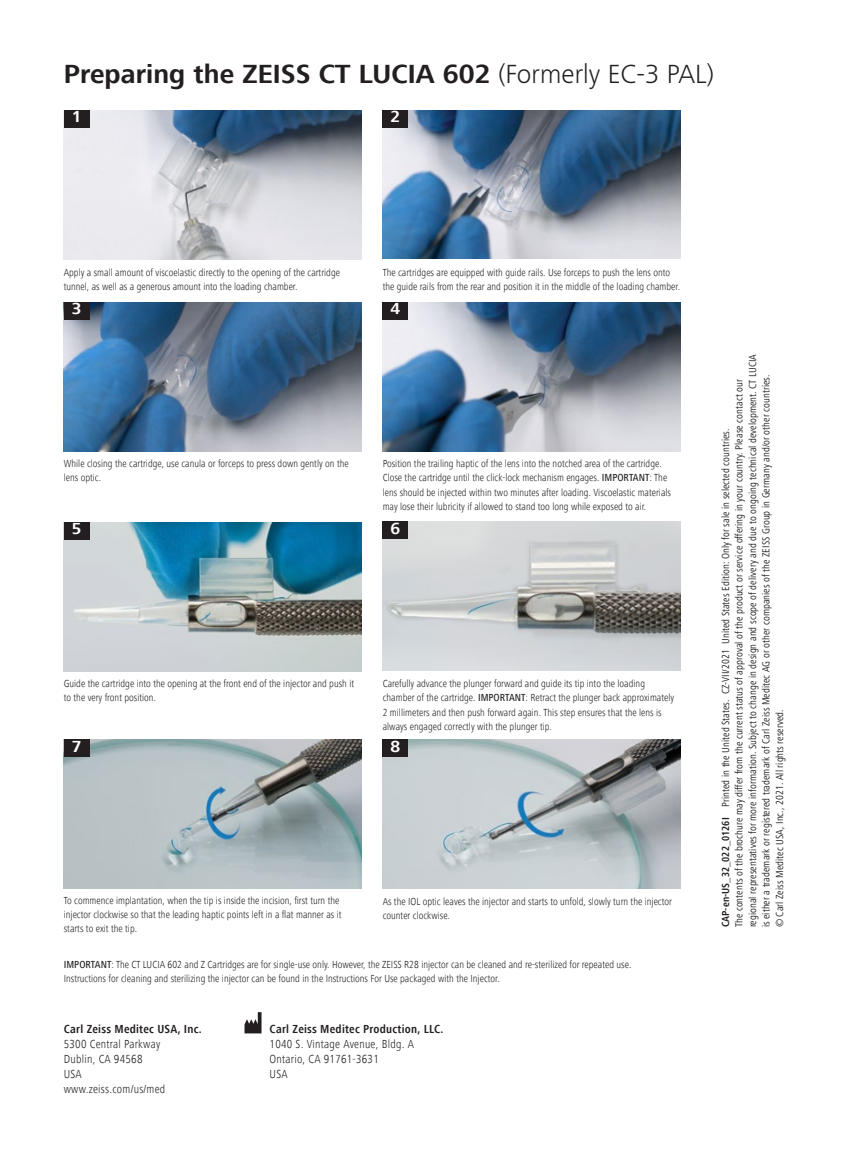
<style>
.page{position:relative;width:859px;height:1166px;background:#fff}
.page>*{position:absolute;margin:0;border:0;box-sizing:border-box;transform-origin:0 0}
.t1{font:700 27px "ZEISS Frutiger Next W1 G";letter-spacing:.005em;color:#231f20}
.t2{font:700 16.5px "ZEISS Frutiger Next W1 G";color:#fff}
.t3{font:300 condensed 12px/15px "ZEISS Frutiger Next W1 G";letter-spacing:.02em;color:#231f20}
.t4{font:700 condensed 12px "ZEISS Frutiger Next W1 G";letter-spacing:.02em;color:#231f20}
.t5{font:300 condensed 10.5px/14.2px "ZEISS Frutiger Next W1 G";color:#231f20}
.t6{font:condensed 10.5px/13.5px "ZEISS Frutiger Next W1 G";letter-spacing:.005em;color:#231f20}
.s1{font-weight:300}
.s2{font-weight:500}
.s3{font-weight:700}
</style>
<div class="page">
<img style="left:64px;top:522px;width:297px;height:149px">
<img style="left:383px;top:739px;width:297px;height:149px">
<img style="left:383px;top:302px;width:297px;height:149px">
<img style="left:383px;top:110px;width:297px;height:148px">
<div style="left:383px;top:110px;width:25px;height:17px;background:#231f20"></div>
<div style="left:383px;top:302px;width:25px;height:17px;background:#231f20"></div>
<img style="left:383px;top:522px;width:297px;height:148px">
<img style="left:64px;top:739px;width:297px;height:149px">
<div style="left:383px;top:522px;width:25px;height:17px;background:#231f20"></div>
<div style="left:64px;top:739px;width:25px;height:17px;background:#231f20"></div>
<img style="left:64px;top:110px;width:297px;height:149px">
<div style="left:64px;top:110px;width:25px;height:17px;background:#231f20"></div>
<img style="left:64px;top:302px;width:297px;height:149px">
<div style="left:64px;top:302px;width:25px;height:17px;background:#231f20"></div>
<div style="left:64px;top:522px;width:25px;height:17px;background:#231f20"></div>
<div style="left:383px;top:739px;width:25px;height:17px;background:#231f20"></div>
<svg style="left:244px;top:1012px;width:17px;height:21px"></svg>
<h1 class="t1" style="left:64px;top:59px;width:652px">Preparing the ZEISS CT LUCIA 602 <span class="s1">(Formerly EC-3 PAL)</span></h1>
<h2 class="t2" style="left:72px;top:107px;width:11px">1</h2>
<h2 class="t2" style="left:391px;top:107px;width:11px">2</h2>
<p class="t5" style="left:64px;top:265px;width:278px">Apply a small amount of viscoelastic directly to the opening of the cartridge tunnel, as well as a generous amount into the loading chamber.</p>
<h2 class="t2" style="left:72px;top:299px;width:11px">3</h2>
<p class="t5" style="left:383px;top:265px;width:299px">The cartridges are equipped with guide rails. Use forceps to push the lens onto the guide rails from the rear and position it in the middle of the loading chamber.</p>
<h2 class="t2" style="left:391px;top:299px;width:11px">4</h2>
<p class="t5" style="left:64px;top:456px;width:286px">While closing the cartridge, use canula or forceps to press down gently on the lens optic.</p>
<h2 class="t2" style="left:72px;top:519px;width:11px">5</h2>
<p class="t5" style="left:383px;top:456px;width:290px">Position the trailing haptic of the lens into the notched area of the cartridge.<br>Close the cartridge until the click-lock mechanism engages. <span class="s2">IMPORTANT</span>: The lens should be injected within two minutes after loading. Viscoelastic materials may lose their lubricity if allowed to stand too long while exposed to air.</p>
<h2 class="t2" style="left:391px;top:519px;width:11px">6</h2>
<p class="t5" style="left:64px;top:676px;width:292px">Guide the cartridge into the opening at the front end of the injector and push it to the very front position.</p>
<h2 class="t2" style="left:72px;top:736px;width:11px">7</h2>
<p class="t5" style="left:383px;top:676px;width:293px">Carefully advance the plunger forward and guide its tip into the loading chamber of the cartridge. <span class="s2">IMPORTANT</span>: Retract the plunger back approximately 2 millimeters and then push forward again. This step ensures that the lens is always engaged correctly with the plunger tip.</p>
<h2 class="t2" style="left:391px;top:736px;width:11px">8</h2>
<p class="t5" style="left:64px;top:892px;width:279px">To commence implantation, when the tip is inside the incision, first turn the injector clockwise so that the leading haptic points left in a flat manner as it starts to exit the tip.</p>
<p class="t5" style="left:383px;top:893px;width:291px">As the IOL optic leaves the injector and starts to unfold, slowly turn the injector counter clockwise.</p>
<p class="t5" style="left:64px;top:956px;width:569px"><span class="s2">IMPORTANT</span>: The CT LUCIA 602 and Z Cartridges are for single-use only. However, the ZEISS R28 injector can be cleaned and re-sterilized for repeated use.<br>Instructions for cleaning and sterilizing the injector can be found in the Instructions For Use packaged with the Injector.</p>
<p class="t4" style="left:64px;top:1022px;width:140px">Carl Zeiss Meditec USA, Inc.</p>
<p class="t3" style="left:64px;top:1036px;width:103px">5300 Central Parkway<br>Dublin, CA 94568<br>USA www.zeiss.com/us/med</p>
<p class="t4" style="left:270px;top:1022px;width:175px">Carl Zeiss Meditec Production, LLC.</p>
<p class="t3" style="left:270px;top:1036px;width:146px">1040 S. Vintage Avenue, Bldg. A<br>Ontario, CA 91761-3631<br>USA</p>
<p class="t6" style="left:719px;top:927px;width:574px;rotate:-90deg"><span class="s3">CAP-en-US_32_022_0126I</span> Printed in the United States. CZ-VII/2021 United States Edition: Only for sale in selected countries.<br>The contents of the brochure may differ from the current status of approval of the product or service offering in your country. Please contact our regional representatives for more information. Subject to change in design and scope of delivery and due to ongoing technical development. CT LUCIA is either a trademark or registered trademark of Carl Zeiss Meditec AG or other companies of the ZEISS Group in Germany and/or other countries.<br>© Carl Zeiss Meditec USA, Inc., 2021. All rights reserved.</p>
</div>
